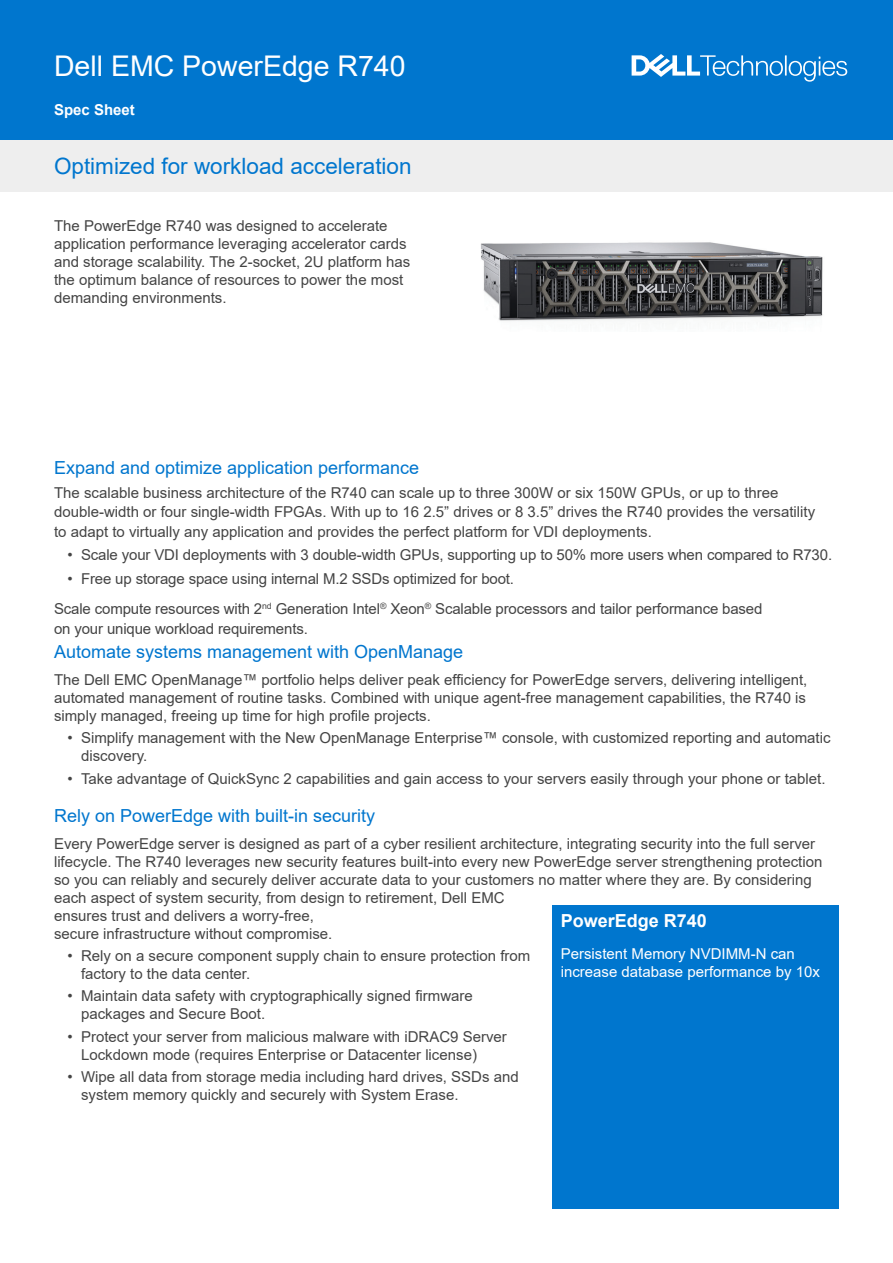
<style>
.page{position:relative;width:893px;height:1263px;background:#fff}
.page>*{position:absolute;margin:0;border:0;box-sizing:border-box;transform-origin:0 0}
.Document_Title{font:28.5px "Arial";color:#fff}
.Document_Headline{font:22.5px "Arial";color:#0076ce}
.Body_Headline{font:18px "Arial";color:#0076ce}
.Body_Text{font:18px "Arial";color:#0076ce}
.Body_copy_Dell_Dark{font:700 18px "Arial";color:#fff}
.Body_Text-2{font:15px/18px "Arial";color:#444}
.Body_copy_Dell_Dark-2{font:15px/18px "Arial";color:#444}
.Heading_2{font:15px/19.5px "Arial";letter-spacing:-.01em;color:#444}
.Body_copy_Dell_Dark-3{font:15px/18px "Arial";color:#fff}
.Guide_text_Banner{font:700 15px "Arial";color:#fff}
</style>
<div class="page">
<div style="left:0;top:0;width:893px;height:141px;background:#0076ce"></div>
<div style="left:0;top:141px;width:893px;height:51px;background:#eee"></div>
<div style="left:552px;top:906px;width:287px;height:303px;background:#0076ce"></div>
<img style="left:480px;top:242px;width:343px;height:79px">
<svg style="left:632px;top:54px;width:215px;height:28px"></svg>
<p class="Document_Title" style="left:54px;top:46px;width:353px">Dell EMC PowerEdge R740</p>
<p class="Guide_text_Banner" style="left:54px;top:99px;width:82px">Spec Sheet</p>
<p class="Document_Headline" style="left:54px;top:151px;width:359px">Optimized for workload acceleration</p>
<p class="Body_copy_Dell_Dark-2" style="left:54px;top:216px;width:358px">The PowerEdge R740 was designed to accelerate application performance leveraging accelerator cards and storage scalability. The 2-socket, 2U platform has the optimum balance of resources to power the most demanding environments.</p>
<p class="Body_Text" style="left:54px;top:455px;width:367px">Expand and optimize application performance</p>
<p class="Body_Text-2" style="left:54px;top:483px;width:763px;line-height:19.5px">The scalable business architecture of the R740 can scale up to three 300W or six 150W GPUs, or up to three double-width or four single-width FPGAs. With up to 16 2.5” drives or 8 3.5” drives the R740 provides the versatility to adapt to virtually any application and provides the perfect platform for VDI deployments.</p>
<p class="Body_Text-2" style="left:68px;top:546px;width:766px">• Scale your VDI deployments with 3 double-width GPUs, supporting up to 50% more users when compared to R730.</p>
<p class="Body_Text-2" style="left:68px;top:570px;width:448px">• Free up storage space using internal M.2 SSDs optimized for boot.</p>
<p class="Heading_2" style="left:54px;top:599px;width:710px">Scale compute resources with 2<sup>nd</sup> Generation Intel<sup>®</sup> Xeon<sup>®</sup> Scalable processors and tailor performance based on your unique workload requirements.</p>
<p class="Body_Headline" style="left:54px;top:639px;width:411px">Automate systems management with OpenManage</p>
<p class="Body_Text-2" style="left:54px;top:671px;width:755px;text-align:justify">The Dell EMC OpenManage™ portfolio helps deliver peak efficiency for PowerEdge servers, delivering intelligent, automated management of routine tasks. Combined with unique agent-free management capabilities, the R740 is simply managed, freeing up time for high profile projects.</p>
<p class="Body_Text-2" style="left:81px;top:729px;width:751px;text-indent:-14px">• Simplify management with the New OpenManage Enterprise™ console, with customized reporting and automatic discovery.</p>
<p class="Body_Text-2" style="left:68px;top:769px;width:760px">• Take advantage of QuickSync 2 capabilities and gain access to your servers easily through your phone or tablet.</p>
<p class="Body_Headline" style="left:54px;top:803px;width:323px">Rely on PowerEdge with built-in security</p>
<p class="Body_Text-2" style="left:54px;top:834px;width:770px">Every PowerEdge server is designed as part of a cyber resilient architecture, integrating security into the full server lifecycle. The R740 leverages new security features built-into every new PowerEdge server strengthening protection so you can reliably and securely deliver accurate data to your customers no matter where they are. By considering each aspect of system security, from design to retirement, Dell EMC<br>ensures trust and delivers a worry-free,<br>secure infrastructure without compromise.</p>
<p class="Body_Text-2" style="left:81px;top:947px;width:451px;text-indent:-14px">• Rely on a secure component supply chain to ensure protection from factory to the data center.</p>
<p class="Body_Text-2" style="left:81px;top:987px;width:393px;text-indent:-14px">• Maintain data safety with cryptographically signed firmware packages and Secure Boot.</p>
<p class="Body_Text-2" style="left:81px;top:1027px;width:427px;text-indent:-14px">• Protect your server from malicious malware with iDRAC9 Server<br>Lockdown mode (requires Enterprise or Datacenter license)</p>
<p class="Body_Text-2" style="left:81px;top:1067px;width:439px;text-indent:-14px">• Wipe all data from storage media including hard drives, SSDs and system memory quickly and securely with System Erase.</p>
<p class="Body_copy_Dell_Dark" style="left:561px;top:908px;width:148px">PowerEdge R740</p>
<p class="Body_copy_Dell_Dark-3" style="left:561px;top:944px;width:261px">Persistent Memory NVDIMM-N can increase database performance by 10x</p>
</div>
